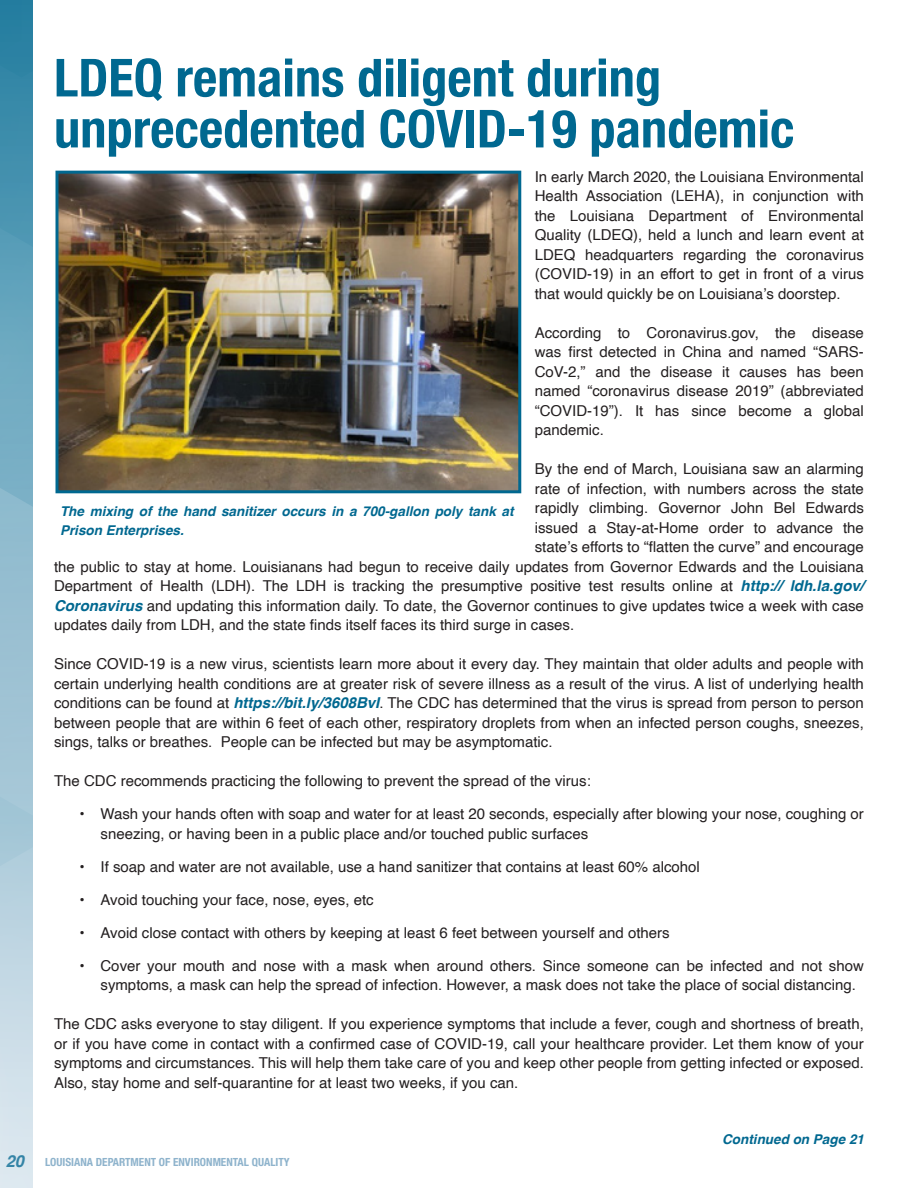
<style>
.page{position:relative;width:918px;height:1188px;background:#fff}
.page>*{position:absolute;margin:0;border:0;box-sizing:border-box;transform-origin:0 0}
.t1{font:700 condensed 52.5px/51px "Helvetica Neue LT Std";color:#006890}
.t2{font:italic 700 16.5px "Helvetica";color:#006890}
.t3{font:15px/19.5px "Helvetica";color:#231f20;text-align:justify}
.t4{font:italic 700 13.5px/19.5px "Helvetica";color:#006890}
.t5{font:700 condensed 11.25px "Helvetica Neue LT Std";color:#8eb3cc}
.s1{font-weight:700;font-style:italic;color:#006890}
</style>
<div class="page">
<svg style="left:0;top:0;width:32px;height:1188px;background:#8ab8cc"></svg>
<img style="left:60px;top:175px;width:457px;height:314px">
<div style="left:56px;top:171px;width:465px;height:322px;border:3px solid #006890"></div>
<p class="t1" style="left:54px;top:52px;width:742px">LDEQ remains diligent during unprecedented COVID-19 pandemic</p>
<p class="t3" style="left:535px;top:167px;width:331px">In early March 2020, the Louisiana Environmental Health Association (LEHA), in conjunction with the Louisiana Department of Environmental Quality (LDEQ), held a lunch and learn event at LDEQ headquarters regarding the coronavirus (COVID-19) in an effort to get in front of a virus that would quickly be on Louisiana’s doorstep.</p>
<p class="t3" style="left:535px;top:323px;width:331px">According to Coronavirus.gov, the disease was first detected in China and named “SARS-CoV-2,” and the disease it causes has been named “coronavirus disease 2019” (abbreviated “COVID-19”). It has since become a global pandemic.</p>
<p class="t3" style="left:535px;top:460px;width:331px">By the end of March, Louisiana saw an alarming</p>
<p class="t3" style="left:535px;top:479px;width:331px">rate of infection, with numbers across the state</p>
<p class="t3" style="left:535px;top:499px;width:331px">rapidly climbing. Governor John Bel Edwards</p>
<p class="t3" style="left:535px;top:518px;width:331px">issued a Stay-at-Home order to advance the</p>
<p class="t3" style="left:535px;top:538px;width:331px">state’s efforts to “flatten the curve” and encourage</p>
<p class="t3" style="left:54px;top:557px;width:811px">the public to stay at home. Louisianans had begun to receive daily updates from Governor Edwards and the Louisiana</p>
<p class="t3" style="left:54px;top:577px;width:812px">Department of Health (LDH). The LDH is tracking the presumptive positive test results online at <span class="s1">http:// ldh.la.gov/</span></p>
<p class="t3" style="left:54px;top:596px;width:811px"><span class="s1">Coronavirus</span> and updating this information daily. To date, the Governor continues to give updates twice a week with case</p>
<p class="t3" style="left:54px;top:616px;width:522px">updates daily from LDH, and the state finds itself faces its third surge in cases.</p>
<p class="t3" style="left:54px;top:655px;width:811px">Since COVID-19 is a new virus, scientists learn more about it every day. They maintain that older adults and people with certain underlying health conditions are at greater risk of severe illness as a result of the virus. A list of underlying health conditions can be found at <span class="s1">https://bit.ly/3608BvI</span>. The CDC has determined that the virus is spread from person to person between people that are within 6 feet of each other, respiratory droplets from when an infected person coughs, sneezes, sings, talks or breathes. People can be infected but may be asymptomatic.</p>
<p class="t3" style="left:54px;top:772px;width:538px">The CDC recommends practicing the following to prevent the spread of the virus:</p>
<p class="t3" style="left:100px;top:805px;width:765px;text-indent:-21px">• Wash your hands often with soap and water for at least 20 seconds, especially after blowing your nose, coughing or sneezing, or having been in a public place and/or touched public surfaces</p>
<p class="t3" style="left:80px;top:857px;width:622px">• If soap and water are not available, use a hand sanitizer that contains at least 60% alcohol</p>
<p class="t3" style="left:80px;top:890px;width:296px">• Avoid touching your face, nose, eyes, etc</p>
<p class="t3" style="left:80px;top:923px;width:592px">• Avoid close contact with others by keeping at least 6 feet between yourself and others</p>
<p class="t3" style="left:100px;top:956px;width:765px;text-indent:-21px">• Cover your mouth and nose with a mask when around others. Since someone can be infected and not show symptoms, a mask can help the spread of infection. However, a mask does not take the place of social distancing.</p>
<p class="t3" style="left:54px;top:1015px;width:811px">The CDC asks everyone to stay diligent. If you experience symptoms that include a fever, cough and shortness of breath, or if you have come in contact with a confirmed case of COVID-19, call your healthcare provider. Let them know of your symptoms and circumstances. This will help them take care of you and keep other people from getting infected or exposed.<br>Also, stay home and self-quarantine for at least two weeks, if you can.</p>
<p class="t4" style="left:60px;top:501px;width:455px">The mixing of the hand sanitizer occurs in a 700-gallon poly tank at<br>Prison Enterprises.</p>
<p class="t2" style="left:6px;top:1148px;width:20px">20</p>
<p class="t5" style="left:45px;top:1155px;width:246px">LOUISIANA DEPARTMENT OF ENVIRONMENTAL QUALITY</p>
<p class="t4" style="left:722px;top:1130px;width:143px">Continued on Page 21</p>
</div>
